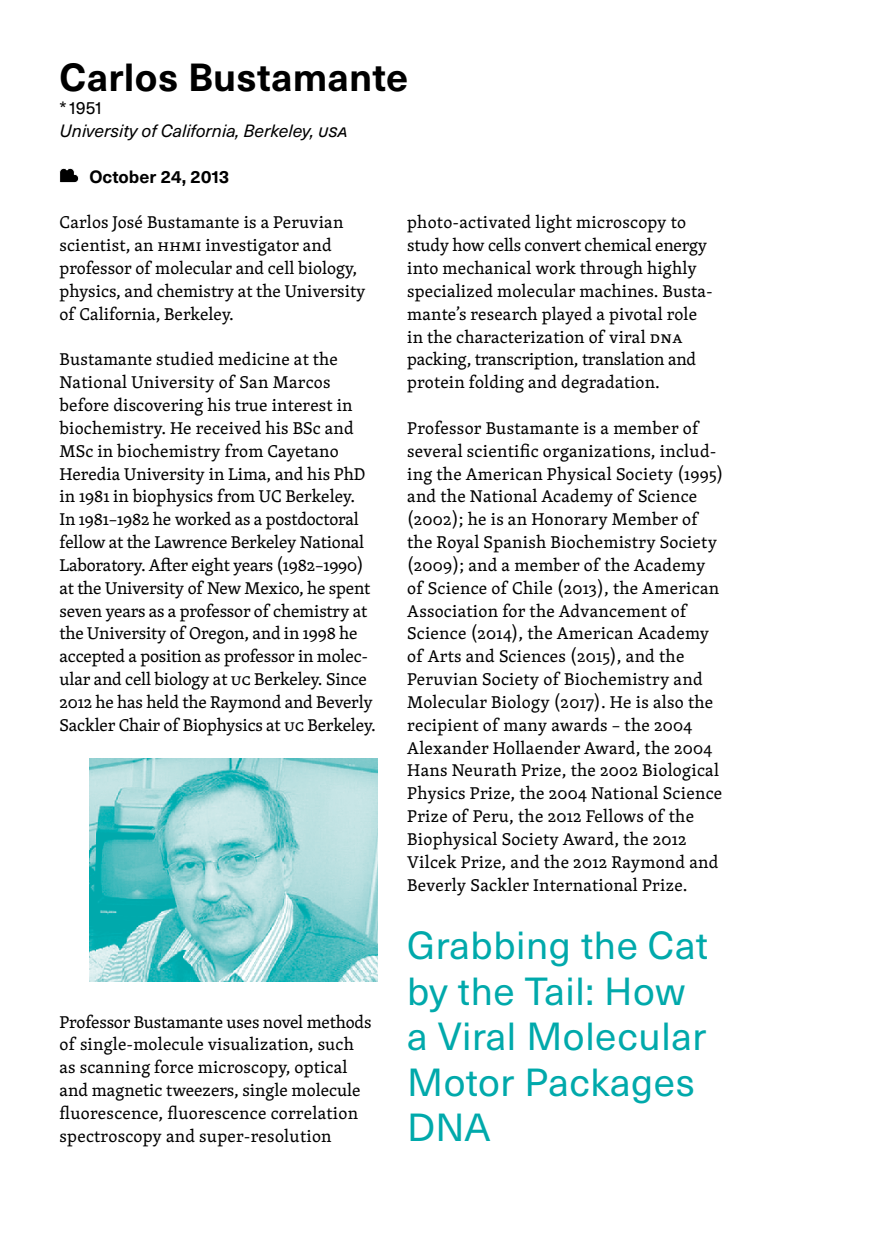
<style>
.page{position:relative;width:874px;height:1241px;background:#fff}
.page>*{position:absolute;margin:0;border:0;box-sizing:border-box;transform-origin:0 0}
.Přednáška_černý{font:38.5px/45.5px "Neue Haas Unica W1 G";letter-spacing:.015em;color:#00a9ab}
.Speaker_hlavička{font:700 38.5px "Neue Haas Unica W1 G";letter-spacing:.01em;color:#000}
.Odstavec_speaker{font:17.5px/22.8px "Skolar Latin";letter-spacing:.01em;color:#000}
.Odstavec_speaker-2{font:17.5px/22.8px "Skolar Latin";letter-spacing:-.01em;color:#000}
.Speaker_hlavička-2{font:italic 17.5px "Neue Haas Unica W1 G";color:#000}
.Speaker_hlavička-3{font:700 17.5px "Neue Haas Unica W1 G";color:#000}
.Speaker_hlavička-4{font:17.5px "Neue Haas Unica W1 G";color:#000}
</style>
<div class="page">
<img style="left:89px;top:758px;width:288px;height:223px">
<svg style="left:60px;top:168px;width:19px;height:15px"></svg>
<p class="Speaker_hlavička" style="left:60px;top:48px;width:350px">Carlos Bustamante</p>
<p class="Speaker_hlavička-4" style="left:60px;top:95px;width:44px">* 1951</p>
<p class="Speaker_hlavička-2" style="left:60px;top:118px;width:289px">University of California, Berkeley, USA</p>
<p class="Speaker_hlavička-3" style="left:89px;top:163px;width:141px">October 24, 2013</p>
<p class="Odstavec_speaker" style="left:60px;top:210px;width:307px">Carlos José Bustamante is a Peruvian scientist, an HHMI investigator and professor of molecular and cell biology, physics, and chemistry at the University of California, Berkeley.</p>
<p class="Odstavec_speaker-2" style="left:60px;top:347px;width:318px">Bustamante studied medicine at the National University of San Marcos before discovering his true interest in biochemistry. He received his BSc and MSc in biochemistry from Cayetano Heredia University in Lima, and his PhD in 1981 in biophysics from UC Berkeley.<br>In 1981–1982 he worked as a postdoctoral fellow at the Lawrence Berkeley National Laboratory. After eight years (1982–1990) at the University of New Mexico, he spent seven years as a professor of chemistry at the University of Oregon, and in 1998 he accepted a position as professor in molec&shy;ular and cell biology at UC Berkeley. Since 2012 he has held the Raymond and Beverly Sackler Chair of Biophysics at UC Berkeley.</p>
<p class="Odstavec_speaker" style="left:60px;top:1009px;width:313px">Professor Bustamante uses novel methods of single-molecule visualization, such as scanning force microscopy, optical and magnetic tweezers, single molecule fluorescence, fluorescence correlation spectroscopy and super-resolution</p>
<p class="Odstavec_speaker" style="left:407px;top:210px;width:307px">photo-activated light microscopy to study how cells convert chemical energy into mechanical work through highly specialized molecular machines. Busta&shy;mante’s research played a pivotal role in the characterization of viral DNA packing, transcription, translation and protein folding and degradation.</p>
<p class="Odstavec_speaker" style="left:407px;top:416px;width:317px">Professor Bustamante is a member of several scientific organizations, includ&shy;ing the American Physical Society (1995) and the National Academy of Science (2002); he is an Honorary Member of the Royal Spanish Biochemistry Society (2009); and a member of the Academy of Science of Chile (2013), the American Association for the Advancement of Science (2014), the American Academy of Arts and Sciences (2015), and the Peruvian Society of Biochemistry and Molecular Biology (2017). He is also the recipient of many awards – the 2004<br>Alexander Hollaender Award, the 2004<br>Hans Neurath Prize, the 2002 Biological Physics Prize, the 2004 National Science Prize of Peru, the 2012 Fellows of the Biophysical Society Award, the 2012<br>Vilcek Prize, and the 2012 Raymond and Beverly Sackler International Prize.</p>
<p class="Přednáška_černý" style="left:407px;top:920px;width:302px">Grabbing the Cat by the Tail: How a Viral Molecular<br>Motor Packages<br>DNA</p>
</div>
